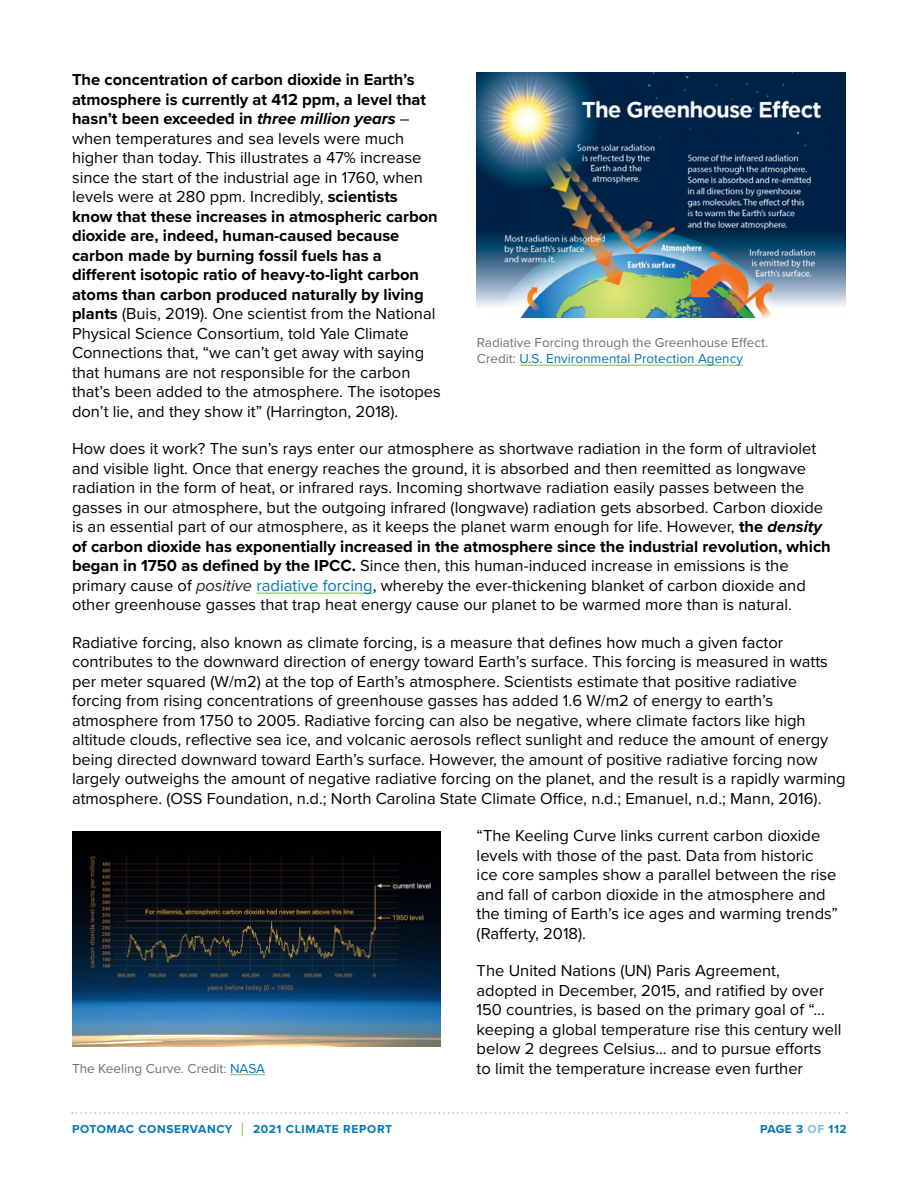
<style>
.page{position:relative;width:918px;height:1188px;background:#fff}
.page>*{position:absolute;margin:0;border:0;box-sizing:border-box;transform-origin:0 0}
.t1{font:16.5px/19.5px "Proxima Nova";color:#000}
.t2{font:13.5px/16.5px "Proxima Nova";color:#6f7171}
.t3{font:700 12px "Proxima Nova";letter-spacing:.05em;color:#0076bb}
.s1{font-weight:700}
.s2{font-weight:700;font-style:italic}
.s3{font-style:italic;color:#222}
.s4{color:#0076bb}
.s5{font-weight:300;font-size:19.5px;color:#7fbc42}
.s6{color:#80bbdd}
</style>
<div class="page">
<svg style="left:72px;top:1112px;width:775px;height:2px"></svg>
<hr style="left:257px;top:593px;width:116px;height:1px;background:#7fbc42">
<img style="left:477px;top:72px;width:369px;height:246px">
<hr style="left:519px;top:365px;width:224px;height:1px;background:#7fbc42">
<img style="left:72px;top:832px;width:369px;height:215px">
<hr style="left:230px;top:1074px;width:35px;height:1px;background:#7fbc42">
<p class="t1" style="left:72px;top:69px;width:370px"><span class="s1">The concentration of carbon dioxide in Earth’s atmosphere is currently at 412 ppm, a level that hasn’t been exceeded in</span> <span class="s2">three million years</span> – when temperatures and sea levels were much higher than today. This illustrates a 47% increase since the start of the industrial age in 1760, when levels were at 280 ppm. Incredibly, <span class="s1">scientists know that these increases in atmospheric carbon dioxide are, indeed, human-caused because carbon made by burning fossil fuels has a different isotopic ratio of heavy-to-light carbon atoms than carbon produced naturally by living plants</span> (Buis, 2019). One scientist from the National Physical Science Consortium, told Yale Climate Connections that, “we can’t get away with saying that humans are not responsible for the carbon that’s been added to the atmosphere. The isotopes don’t lie, and they show it” (Harrington, 2018).</p>
<p class="t1" style="left:72px;top:438px;width:760px">How does it work? The sun’s rays enter our atmosphere as shortwave radiation in the form of ultraviolet and visible light. Once that energy reaches the ground, it is absorbed and then reemitted as longwave radiation in the form of heat, or infrared rays. Incoming shortwave radiation easily passes between the gasses in our atmosphere, but the outgoing infrared (longwave) radiation gets absorbed. Carbon dioxide is an essential part of our atmosphere, as it keeps the planet warm enough for life. However, <span class="s1">the</span> <span class="s2">density </span><span class="s1">of carbon dioxide has exponentially increased in the atmosphere since the industrial revolution, which began in 1750 as defined by the IPCC.</span> Since then, this human-induced increase in emissions is the primary cause of <span class="s3">positive</span> <span class="s4">radiative forcing</span>, whereby the ever-thickening blanket of carbon dioxide and other greenhouse gasses that trap heat energy cause our planet to be warmed more than is natural.</p>
<p class="t1" style="left:72px;top:632px;width:775px">Radiative forcing, also known as climate forcing, is a measure that defines how much a given factor contributes to the downward direction of energy toward Earth’s surface. This forcing is measured in watts per meter squared (W/m2) at the top of Earth’s atmosphere. Scientists estimate that positive radiative forcing from rising concentrations of greenhouse gasses has added 1.6 W/m2 of energy to earth’s atmosphere from 1750 to 2005. Radiative forcing can also be negative, where climate factors like high altitude clouds, reflective sea ice, and volcanic aerosols reflect sunlight and reduce the amount of energy being directed downward toward Earth’s surface. However, the amount of positive radiative forcing now largely outweighs the amount of negative radiative forcing on the planet, and the result is a rapidly warming atmosphere. (OSS Foundation, n.d.; North Carolina State Climate Office, n.d.; Emanuel, n.d.; Mann, 2016).</p>
<p class="t1" style="left:477px;top:825px;width:363px">“The Keeling Curve links current carbon dioxide levels with those of the past. Data from historic ice core samples show a parallel between the rise and fall of carbon dioxide in the atmosphere and the timing of Earth’s ice ages and warming trends” (Rafferty, 2018).</p>
<p class="t1" style="left:477px;top:960px;width:366px">The United Nations (UN) Paris Agreement, adopted in December, 2015, and ratified by over 150 countries, is based on the primary goal of “... keeping a global temperature rise this century well below 2 degrees Celsius... and to pursue efforts<br>to limit the temperature increase even further</p>
<p class="t2" style="left:477px;top:333px;width:293px">Radiative Forcing through the Greenhouse Effect.<br>Credit: <span class="s4">U.S. Environmental Protection Agency</span></p>
<p class="t2" style="left:72px;top:1059px;width:195px">The Keeling Curve. Credit: <span class="s4">NASA</span></p>
<p class="t3" style="left:72px;top:1120px;width:322px">POTOMAC CONSERVANCY <span class="s5">|</span> 2021 CLIMATE REPORT</p>
<p class="t3" style="left:760px;top:1120px;width:88px">PAGE 3 <span class="s6">OF</span> 112</p>
</div>
